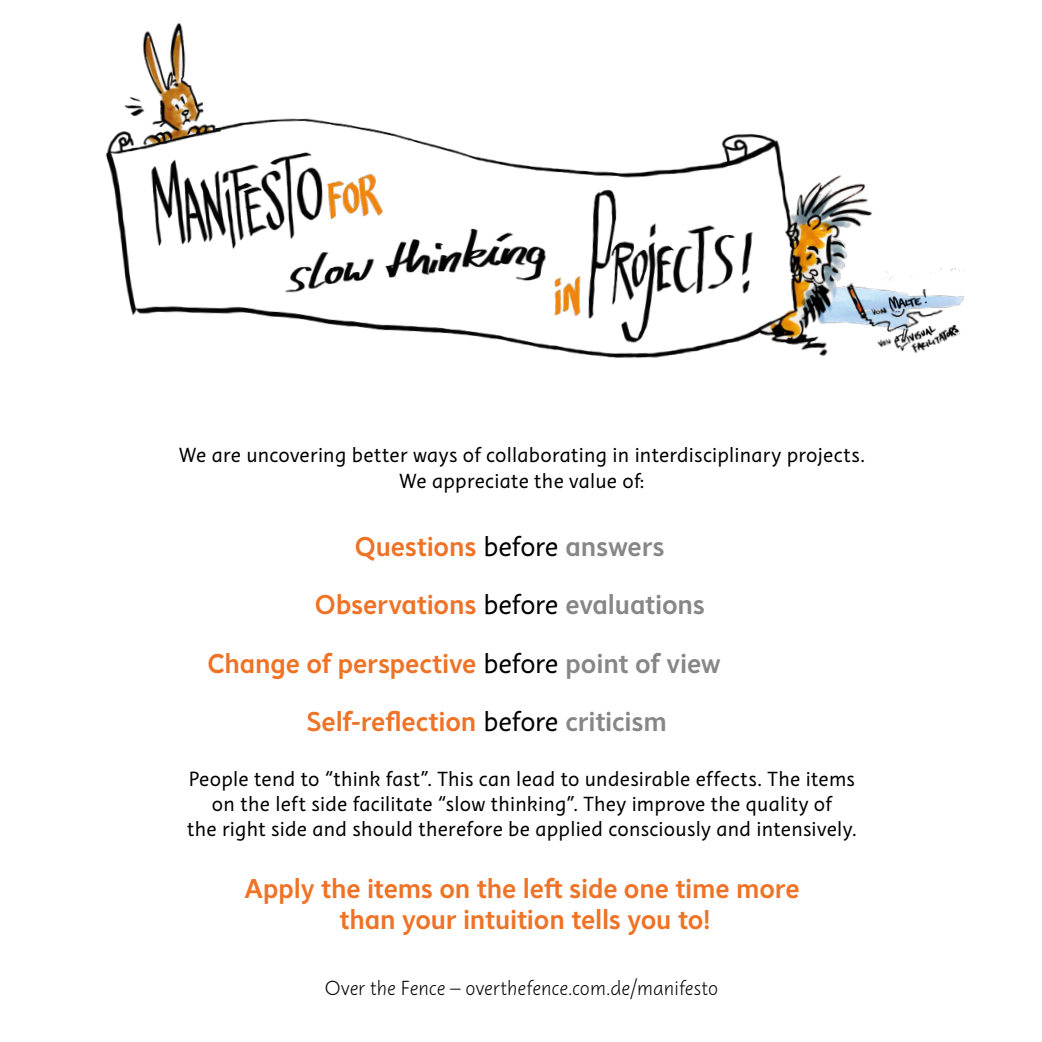
<style>
.page{position:relative;width:1042px;height:1042px;background:#fff}
.page>*{position:absolute;margin:0;border:0;box-sizing:border-box;transform-origin:0 0}
.Manifest-statements{font:28px "Instant Slow";letter-spacing:-.005em;color:#ee7326}
.Manifest-immer_einma{font:28px/31.5px "Instant Slow";letter-spacing:-.005em;color:#ee7326;text-align:center}
.Manifest-klein{font:21px/25.2px "Instant";letter-spacing:.015em;color:#000;text-align:center}
.t1{font:21px "Instant Quick";letter-spacing:-.015em;color:#000}
.s1{font-family:"Instant";color:#000}
.s2{color:#878787}
</style>
<div class="page">
<img style="left:105px;top:23px;width:860px;height:336px">
<p class="Manifest-klein" style="left:179px;top:442px;width:688px">We are uncovering better ways of collaborating in interdisciplinary projects.<br>We appreciate the value of:</p>
<p class="Manifest-statements" style="left:355px;top:528px;width:311px">Questions <span class="s1">before</span> <span class="s2">answers</span></p>
<p class="Manifest-statements" style="left:315px;top:586px;width:391px">Observations <span class="s1">before</span> <span class="s2">evaluations</span></p>
<p class="Manifest-statements" style="left:208px;top:645px;width:515px">Change of perspective <span class="s1">before</span> <span class="s2">point of view</span></p>
<p class="Manifest-statements" style="left:306px;top:703px;width:362px">Self-reflection <span class="s1">before</span> <span class="s2">criticism</span></p>
<p class="Manifest-klein" style="left:187px;top:766px;width:671px">People tend to “think fast”. This can lead to undesirable effects. The items on the left side facilitate “slow thinking”. They improve the quality of<br>the right side and should therefore be applied consciously and intensively.</p>
<p class="Manifest-immer_einma" style="left:244px;top:871px;width:556px">Apply the items on the left side one time more than your intuition tells you to!</p>
<p class="t1" style="left:325px;top:974px;width:395px">Over the Fence – overthefence.com.de/manifesto</p>
</div>
